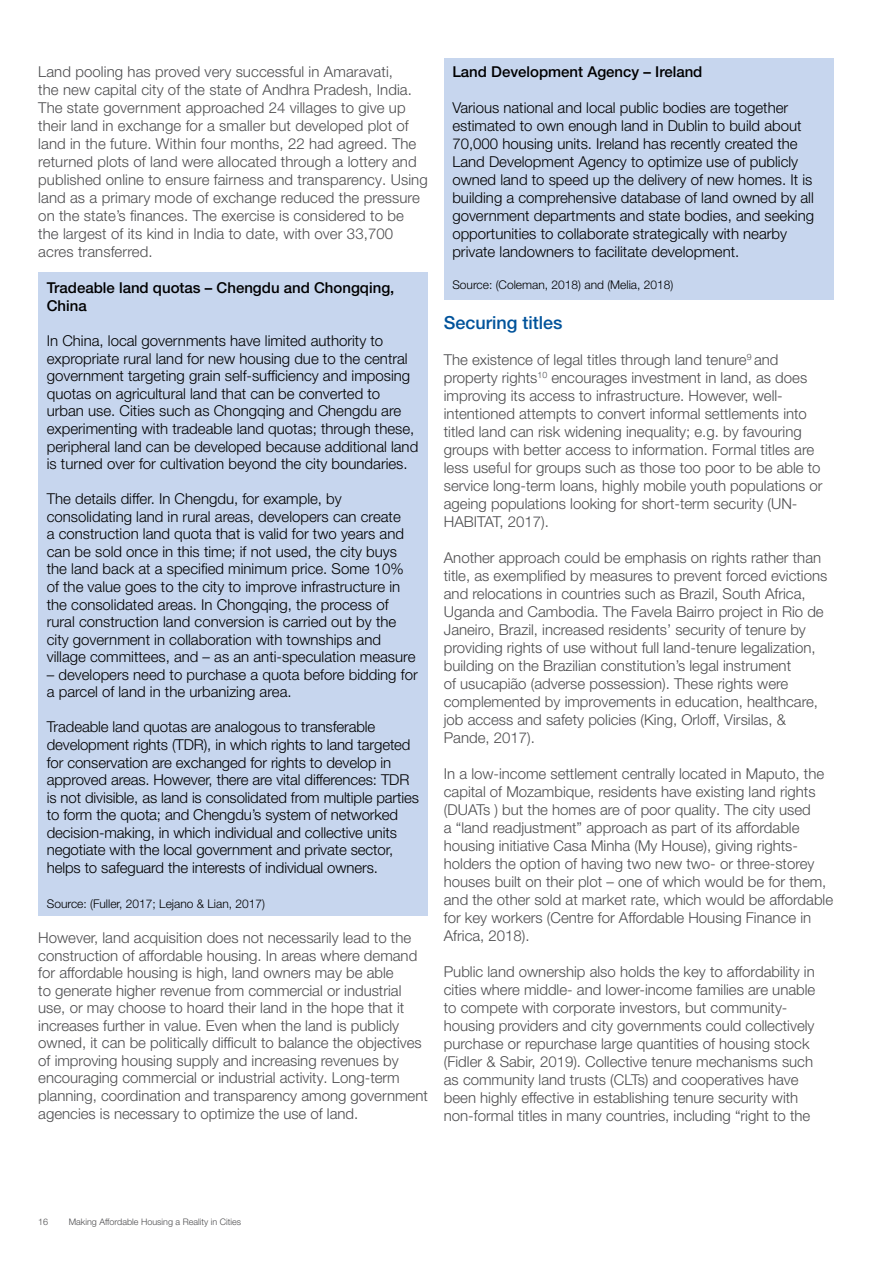
<style>
.page{position:relative;width:893px;height:1263px;background:#fff}
.page>*{position:absolute;margin:0;border:0;box-sizing:border-box;transform-origin:0 0}
.t1{font:500 18px "Helvetica Neue LT Pro";color:#00539b}
.t2{font:300 15px/18px "Helvetica Neue LT Pro";color:#4d4d4f}
.t3{font:300 15px/17.5px "Helvetica Neue LT Pro";color:#000}
.t4{font:500 15px/18px "Helvetica Neue LT Pro";color:#000}
.t5{font:300 12px "Helvetica Neue LT Pro";color:#000}
.t6{font:300 9px "Helvetica Neue LT Pro";color:#4d4d4f}
</style>
<div class="page">
<div style="left:444px;top:58px;width:389px;height:242px;background:#c7d6ee"></div>
<div style="left:38px;top:272px;width:390px;height:643px;background:#c7d6ee"></div>
<p class="t2" style="left:38px;top:62px;width:391px">Land pooling has proved very successful in Amaravati,<br>the new capital city of the state of Andhra Pradesh, India.<br>The state government approached 24 villages to give up their land in exchange for a smaller but developed plot of land in the future. Within four months, 22 had agreed. The returned plots of land were allocated through a lottery and published online to ensure fairness and transparency. Using land as a primary mode of exchange reduced the pressure on the state’s finances. The exercise is considered to be the largest of its kind in India to date, with over 33,700 acres transferred.</p>
<p class="t4" style="left:47px;top:278px;width:349px">Tradeable land quotas – Chengdu and Chongqing,<br>China</p>
<p class="t3" style="left:47px;top:332px;width:373px">In China, local governments have limited authority to expropriate rural land for new housing due to the central government targeting grain self-sufficiency and imposing quotas on agricultural land that can be converted to urban use. Cities such as Chongqing and Chengdu are experimenting with tradeable land quotas; through these, peripheral land can be developed because additional land is turned over for cultivation beyond the city boundaries.</p>
<p class="t3" style="left:47px;top:490px;width:370px">The details differ. In Chengdu, for example, by consolidating land in rural areas, developers can create<br>a construction land quota that is valid for two years and can be sold once in this time; if not used, the city buys the land back at a specified minimum price. Some 10% of the value goes to the city to improve infrastructure in the consolidated areas. In Chongqing, the process of rural construction land conversion is carried out by the city government in collaboration with townships and village committees, and – as an anti-speculation measure</p>
<p class="t3" style="left:47px;top:665px;width:372px">– developers need to purchase a quota before bidding for a parcel of land in the urbanizing area.</p>
<p class="t3" style="left:47px;top:718px;width:374px">Tradeable land quotas are analogous to transferable development rights (TDR), in which rights to land targeted for conservation are exchanged for rights to develop in approved areas. However, there are vital differences: TDR is not divisible, as land is consolidated from multiple parties to form the quota; and Chengdu’s system of networked decision-making, in which individual and collective units negotiate with the local government and private sector, helps to safeguard the interests of individual owners.</p>
<p class="t5" style="left:47px;top:896px;width:220px">Source: (Fuller, 2017; Lejano &amp; Lian, 2017)</p>
<p class="t2" style="left:38px;top:929px;width:391px;line-height:17.5px">However, land acquisition does not necessarily lead to the construction of affordable housing. In areas where demand for affordable housing is high, land owners may be able<br>to generate higher revenue from commercial or industrial use, or may choose to hoard their land in the hope that it increases further in value. Even when the land is publicly owned, it can be politically difficult to balance the objectives of improving housing supply and increasing revenues by encouraging commercial or industrial activity. Long-term planning, coordination and transparency among government agencies is necessary to optimize the use of land.</p>
<p class="t4" style="left:452px;top:62px;width:252px">Land Development Agency – Ireland</p>
<p class="t3" style="left:452px;top:98px;width:363px;line-height:18px">Various national and local public bodies are together estimated to own enough land in Dublin to build about 70,000 housing units. Ireland has recently created the Land Development Agency to optimize use of publicly owned land to speed up the delivery of new homes. It is building a comprehensive database of land owned by all government departments and state bodies, and seeking opportunities to collaborate strategically with nearby private landowners to facilitate development.</p>
<p class="t5" style="left:452px;top:277px;width:223px">Source: (Coleman, 2018) and (Melia, 2018)</p>
<p class="t1" style="left:444px;top:311px;width:120px">Securing titles</p>
<p class="t2" style="left:444px;top:350px;width:380px">The existence of legal titles through land tenure<sup>9</sup> and property rights<sup>10</sup> encourages investment in land, as does improving its access to infrastructure. However, well&shy;intentioned attempts to convert informal settlements into titled land can risk widening inequality; e.g. by favouring groups with better access to information. Formal titles are less useful for groups such as those too poor to be able to service long-term loans, highly mobile youth populations or ageing populations looking for short-term security (UN-HABITAT, 2017).</p>
<p class="t2" style="left:444px;top:548px;width:385px">Another approach could be emphasis on rights rather than title, as exemplified by measures to prevent forced evictions and relocations in countries such as Brazil, South Africa, Uganda and Cambodia. The Favela Bairro project in Rio de Janeiro, Brazil, increased residents’ security of tenure by providing rights of use without full land-tenure legalization, building on the Brazilian constitution’s legal instrument<br>of usucapião (adverse possession). These rights were complemented by improvements in education, healthcare, job access and safety policies (King, Orloff, Virsilas, &amp; Pande, 2017).</p>
<p class="t2" style="left:444px;top:764px;width:391px">In a low-income settlement centrally located in Maputo, the capital of Mozambique, residents have existing land rights (DUATs ) but the homes are of poor quality. The city used<br>a “land readjustment” approach as part of its affordable housing initiative Casa Minha (My House), giving rights&shy;holders the option of having two new two- or three-storey houses built on their plot – one of which would be for them, and the other sold at market rate, which would be affordable for key workers (Centre for Affordable Housing Finance in Africa, 2018).</p>
<p class="t2" style="left:444px;top:962px;width:373px">Public land ownership also holds the key to affordability in cities where middle- and lower-income families are unable to compete with corporate investors, but community&shy;housing providers and city governments could collectively purchase or repurchase large quantities of housing stock (Fidler &amp; Sabir, 2019). Collective tenure mechanisms such as community land trusts (CLTs) and cooperatives have been highly effective in establishing tenure security with non-formal titles in many countries, including “right to the</p>
<p class="t6" style="left:38px;top:1216px;width:12px">16</p>
<p class="t6" style="left:69px;top:1216px;width:174px">Making Affordable Housing a Reality in Cities</p>
</div>
